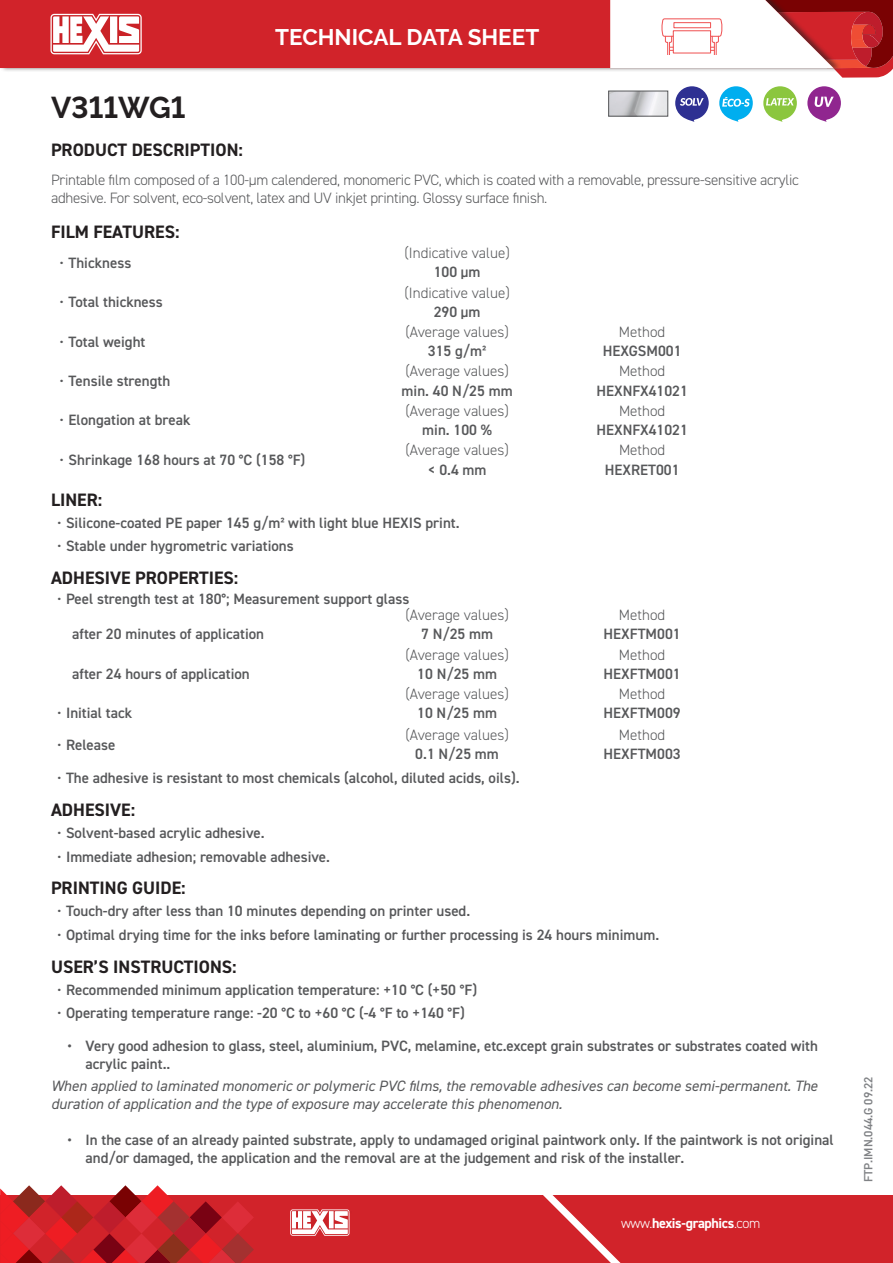
<style>
.page{position:relative;width:893px;height:1263px;background:#fff}
.page>*{position:absolute;margin:0;border:0;box-sizing:border-box;transform-origin:0 0}
.t1{font:700 30px "Raleway";color:#231f20}
.t2{font:700 22.5px "Raleway";color:#fff}
.t3{font:700 18px "DIN2014";color:#231f20}
.t4{font:600 15px/18px "DIN2014";color:#57585a}
.t5{font:300 15px/18px "DIN2014";letter-spacing:-.015em;color:#57585a}
.t6{font:italic 15px/18px "DIN2014";color:#57585a}
.t7{font:700 14.1px "DIN2014";letter-spacing:-.025em;color:#fff}
.t8{font:600 12px "DIN2014";color:#808285}
.s1{font-weight:400}
.s2{font-weight:300}
</style>
<div class="page">
<div style="left:0;top:0;width:841px;height:73px;background:#231f20;opacity:.6"></div>
<div style="left:0;top:0;width:610px;height:68px;background:#d1232a"></div>
<div style="left:0;top:1195px;width:893px;height:68px;background:#d1232a"></div>
<svg style="left:543px;top:1195px;width:78px;height:68px"></svg>
<svg style="left:50px;top:14px;width:95px;height:40px"></svg>
<svg style="left:290px;top:1209px;width:60px;height:27px;background:#edb5b6"></svg>
<svg style="left:0;top:1185px;width:254px;height:78px"></svg>
<svg style="left:610px;top:0;width:283px;height:78px"></svg>
<img style="left:610px;top:93px;width:56px;height:21px">
<div style="left:608px;top:91px;width:60px;height:25px;border:1px solid #57585a"></div>
<svg style="left:675px;top:86px;width:34px;height:36px"></svg>
<svg style="left:719px;top:86px;width:34px;height:36px"></svg>
<svg style="left:763px;top:86px;width:34px;height:36px"></svg>
<svg style="left:807px;top:86px;width:34px;height:36px"></svg>
<h2 class="t2" style="left:275px;top:24px;width:265px">TECHNICAL DATA SHEET</h2>
<h1 class="t1" style="left:51px;top:90px;width:136px">V311WG1</h1>
<p class="t3" style="left:51px;top:138px;width:193px">PRODUCT DESCRIPTION:</p>
<p class="t5" style="left:51px;top:170px;width:749px">Printable film composed of a 100-µm calendered, monomeric PVC, which is coated with a removable, pressure-sensitive acrylic adhesive. For solvent, eco-solvent, latex and UV inkjet printing. Glossy surface finish.</p>
<p class="t3" style="left:51px;top:220px;width:130px">FILM FEATURES:</p>
<p class="t4" style="left:60px;top:253px;width:73px"><span class="s1">•</span> Thickness</p>
<p class="t5" style="left:404px;top:244px;width:107px">(Indicative value)</p>
<p class="t4" style="left:434px;top:263px;width:48px">100 µm</p>
<p class="t4" style="left:60px;top:293px;width:105px"><span class="s1">•</span> Total thickness</p>
<p class="t4" style="left:60px;top:332px;width:87px"><span class="s1">•</span> Total weight</p>
<p class="t4" style="left:60px;top:371px;width:112px"><span class="s1">•</span> Tensile strength</p>
<p class="t4" style="left:60px;top:411px;width:133px"><span class="s1">•</span> Elongation at break</p>
<p class="t4" style="left:60px;top:450px;width:247px"><span class="s1">•</span> Shrinkage 168 hours at 70 °C (158 °F)</p>
<p class="t5" style="left:404px;top:283px;width:107px">(Indicative value)</p>
<p class="t4" style="left:434px;top:302px;width:48px">290 µm</p>
<p class="t5" style="left:405px;top:323px;width:105px">(Average values)</p>
<p class="t4" style="left:428px;top:342px;width:60px">315 g/m²</p>
<p class="t5" style="left:405px;top:362px;width:105px">(Average values)</p>
<p class="t4" style="left:402px;top:381px;width:112px">min. 40 N/25 mm</p>
<p class="t5" style="left:405px;top:402px;width:105px">(Average values)</p>
<p class="t4" style="left:422px;top:421px;width:71px">min. 100 %</p>
<p class="t5" style="left:405px;top:441px;width:105px">(Average values)</p>
<p class="t4" style="left:428px;top:460px;width:60px">&lt; 0.4 mm</p>
<p class="t3" style="left:51px;top:487px;width:53px">LINER:</p>
<p class="t4" style="left:57px;top:513px;width:404px"><span class="s1">•</span> Silicone-coated PE paper 145 g/m² with light blue HEXIS print.</p>
<p class="t4" style="left:57px;top:537px;width:238px"><span class="s1">•</span> Stable under hygrometric variations</p>
<p class="t3" style="left:51px;top:566px;width:189px">ADHESIVE PROPERTIES:</p>
<p class="t4" style="left:57px;top:590px;width:354px"><span class="s1">•</span> Peel strength test at 180°; Measurement support glass</p>
<p class="t4" style="left:72px;top:625px;width:193px">after 20 minutes of application</p>
<p class="t5" style="left:405px;top:606px;width:105px">(Average values)</p>
<p class="t4" style="left:421px;top:625px;width:73px">7 N/25 mm</p>
<p class="t4" style="left:72px;top:664px;width:179px">after 24 hours of application</p>
<p class="t4" style="left:57px;top:704px;width:77px"><span class="s1">•</span> Initial tack</p>
<p class="t4" style="left:57px;top:735px;width:60px"><span class="s1">•</span> Release</p>
<p class="t5" style="left:405px;top:645px;width:105px">(Average values)</p>
<p class="t4" style="left:417px;top:664px;width:81px">10 N/25 mm</p>
<p class="t5" style="left:405px;top:685px;width:105px">(Average values)</p>
<p class="t4" style="left:417px;top:704px;width:81px">10 N/25 mm</p>
<p class="t5" style="left:405px;top:726px;width:105px">(Average values)</p>
<p class="t4" style="left:415px;top:745px;width:85px">0.1 N/25 mm</p>
<p class="t5" style="left:619px;top:323px;width:48px">Method</p>
<p class="t4" style="left:603px;top:342px;width:80px">HEXGSM001</p>
<p class="t5" style="left:619px;top:362px;width:48px">Method</p>
<p class="t4" style="left:596px;top:381px;width:93px">HEXNFX41021</p>
<p class="t5" style="left:619px;top:402px;width:48px">Method</p>
<p class="t4" style="left:596px;top:421px;width:93px">HEXNFX41021</p>
<p class="t5" style="left:619px;top:441px;width:48px">Method</p>
<p class="t4" style="left:605px;top:460px;width:76px">HEXRET001</p>
<p class="t5" style="left:619px;top:606px;width:48px">Method</p>
<p class="t4" style="left:603px;top:625px;width:79px">HEXFTM001</p>
<p class="t5" style="left:619px;top:645px;width:48px">Method</p>
<p class="t4" style="left:603px;top:664px;width:79px">HEXFTM001</p>
<p class="t5" style="left:619px;top:685px;width:48px">Method</p>
<p class="t4" style="left:603px;top:704px;width:79px">HEXFTM009</p>
<p class="t5" style="left:619px;top:726px;width:48px">Method</p>
<p class="t4" style="left:603px;top:745px;width:79px">HEXFTM003</p>
<p class="t4" style="left:57px;top:769px;width:464px"><span class="s1">•</span> The adhesive is resistant to most chemicals (alcohol, diluted acids, oils).</p>
<p class="t3" style="left:51px;top:798px;width:86px">ADHESIVE:</p>
<p class="t4" style="left:57px;top:823px;width:209px"><span class="s1">•</span> Solvent-based acrylic adhesive.</p>
<p class="t4" style="left:57px;top:847px;width:275px"><span class="s1">•</span> Immediate adhesion; removable adhesive.</p>
<p class="t3" style="left:51px;top:876px;width:136px">PRINTING GUIDE:</p>
<p class="t4" style="left:57px;top:902px;width:415px"><span class="s1">•</span> Touch-dry after less than 10 minutes depending on printer used.</p>
<p class="t4" style="left:57px;top:925px;width:604px"><span class="s1">•</span> Optimal drying time for the inks before laminating or further processing is 24 hours minimum.</p>
<p class="t3" style="left:51px;top:954px;width:187px">USER’S INSTRUCTIONS:</p>
<p class="t4" style="left:57px;top:980px;width:422px"><span class="s1">•</span> Recommended minimum application temperature: +10 °C (+50 °F)</p>
<p class="t4" style="left:57px;top:1004px;width:409px"><span class="s1">•</span> Operating temperature range: -20 °C to +60 °C (-4 °F to +140 °F)</p>
<p class="t4" style="left:86px;top:1036px;width:734px;text-indent:-18px">• Very good adhesion to glass, steel, aluminium, PVC, melamine, etc.except grain substrates or substrates coated with acrylic paint..</p>
<p class="t6" style="left:51px;top:1077px;width:768px">When applied to laminated monomeric or polymeric PVC films, the removable adhesives can become semi-permanent. The duration of application and the type of exposure may accelerate this phenomenon.</p>
<p class="t4" style="left:86px;top:1131px;width:750px;text-indent:-18px">• In the case of an already painted substrate, apply to undamaged original paintwork only. If the paintwork is not original and/or damaged, the application and the removal are at the judgement and risk of the installer.</p>
<p class="t7" style="left:621px;top:1214px;width:141px"><span class="s2">www.</span>hexis-graphics<span class="s2">.com</span></p>
<p class="t8" style="left:860px;top:1182px;width:107px;rotate:-90deg">FTP.IMN.044.G 09.22</p>
</div>
